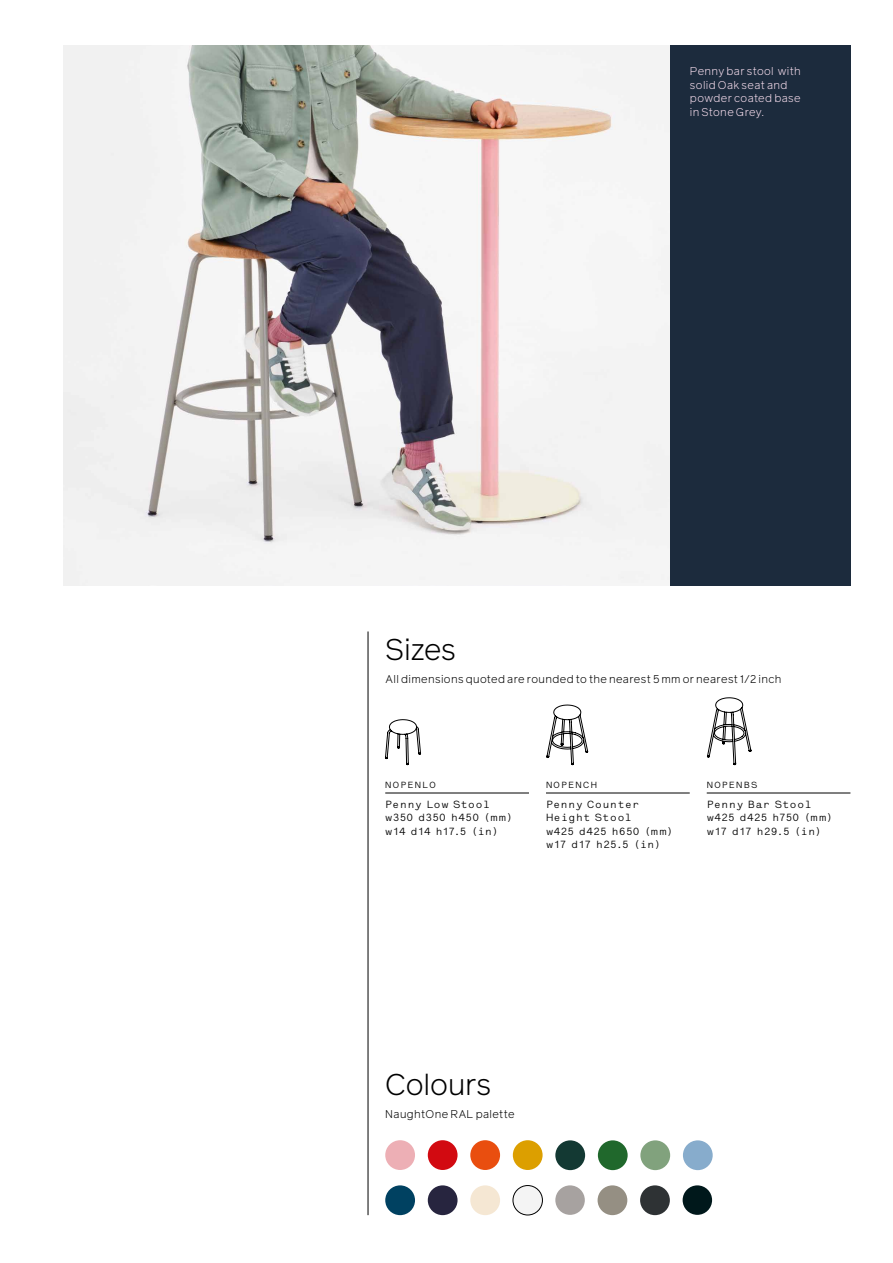
<style>
.page{position:relative;width:893px;height:1263px;background:#fff}
.page>*{position:absolute;margin:0;border:0;box-sizing:border-box;transform-origin:0 0}
.t1{font:300 30px "Reader Pro";letter-spacing:-.01em;color:#000}
.t2{font:300 11.25px "Reader Pro";letter-spacing:.035em;color:#000}
.t3{font:300 11.25px/13.5px "Reader Pro";letter-spacing:.03em;color:#f5dcec}
.t4{font:10.5px/13.5px "Lettera Mono LL";letter-spacing:-.015em;color:#000}
.t5{font:9px "Lettera Mono LL";letter-spacing:.125em;color:#000}
</style>
<div class="page">
<hr style="left:385px;top:793px;width:144px;height:1px;background:#000">
<hr style="left:546px;top:793px;width:144px;height:1px;background:#000">
<hr style="left:707px;top:793px;width:143px;height:1px;background:#000">
<hr style="left:368px;top:631px;width:1px;height:584px;background:#000">
<div style="left:669px;top:45px;width:182px;height:540px;background:#1c2b3d"></div>
<img style="left:64px;top:45px;width:605px;height:540px">
<svg style="left:385px;top:719px;width:36px;height:46px"></svg>
<svg style="left:546px;top:705px;width:42px;height:60px"></svg>
<svg style="left:707px;top:697px;width:44px;height:68px"></svg>
<div style="left:385px;top:1140px;width:30px;height:30px;background:#edafb5;border-radius:50%"></div>
<div style="left:428px;top:1140px;width:30px;height:30px;background:#d20a11;border-radius:50%"></div>
<div style="left:470px;top:1140px;width:30px;height:30px;background:#e94e0f;border-radius:50%"></div>
<div style="left:513px;top:1140px;width:30px;height:30px;background:#dc9f00;border-radius:50%"></div>
<div style="left:555px;top:1140px;width:30px;height:30px;background:#133933;border-radius:50%"></div>
<div style="left:598px;top:1140px;width:30px;height:30px;background:#20682c;border-radius:50%"></div>
<div style="left:640px;top:1140px;width:30px;height:30px;background:#81a27d;border-radius:50%"></div>
<div style="left:683px;top:1140px;width:30px;height:30px;background:#87accc;border-radius:50%"></div>
<div style="left:385px;top:1185px;width:30px;height:30px;background:#004161;border-radius:50%"></div>
<div style="left:428px;top:1185px;width:30px;height:30px;background:#27253f;border-radius:50%"></div>
<div style="left:470px;top:1185px;width:30px;height:30px;background:#f5e7d3;border-radius:50%"></div>
<div style="left:513px;top:1185px;width:29px;height:30px;background:#f4f4f4;border-radius:50%"></div>
<div style="left:513px;top:1185px;width:30px;height:30px;border:1px solid #000;border-radius:50%"></div>
<div style="left:555px;top:1185px;width:30px;height:30px;background:#a7a2a0;border-radius:50%"></div>
<div style="left:598px;top:1185px;width:29px;height:30px;background:#958f83;border-radius:50%"></div>
<div style="left:640px;top:1185px;width:30px;height:30px;background:#2e3234;border-radius:50%"></div>
<div style="left:683px;top:1185px;width:29px;height:30px;background:#00181b;border-radius:50%"></div>
<p class="t3" style="left:690px;top:64px;width:112px">Penny bar stool with solid Oak seat and powder coated base in Stone Grey.</p>
<h1 class="t1" style="left:385px;top:631px;width:72px">Sizes</h1>
<p class="t2" style="left:386px;top:672px;width:397px">All dimensions quoted are rounded to the nearest 5 mm or nearest 1/2 inch</p>
<p class="t5" style="left:385px;top:779px;width:52px">NOPENLO</p>
<p class="t4" style="left:385px;top:797px;width:129px">Penny Low Stool w350 d350 h450 (mm) w14 d14 h17.5 (in)</p>
<p class="t5" style="left:546px;top:779px;width:53px">NOPENCH</p>
<p class="t4" style="left:546px;top:797px;width:129px">Penny Counter<br>Height Stool<br>w425 d425 h650 (mm) w17 d17 h25.5 (in)</p>
<p class="t5" style="left:707px;top:779px;width:52px">NOPENBS</p>
<p class="t4" style="left:707px;top:797px;width:128px">Penny Bar Stool w425 d425 h750 (mm) w17 d17 h29.5 (in)</p>
<h1 class="t1" style="left:385px;top:1066px;width:107px">Colours</h1>
<p class="t2" style="left:385px;top:1107px;width:131px">NaughtOne RAL palette</p>
</div>
